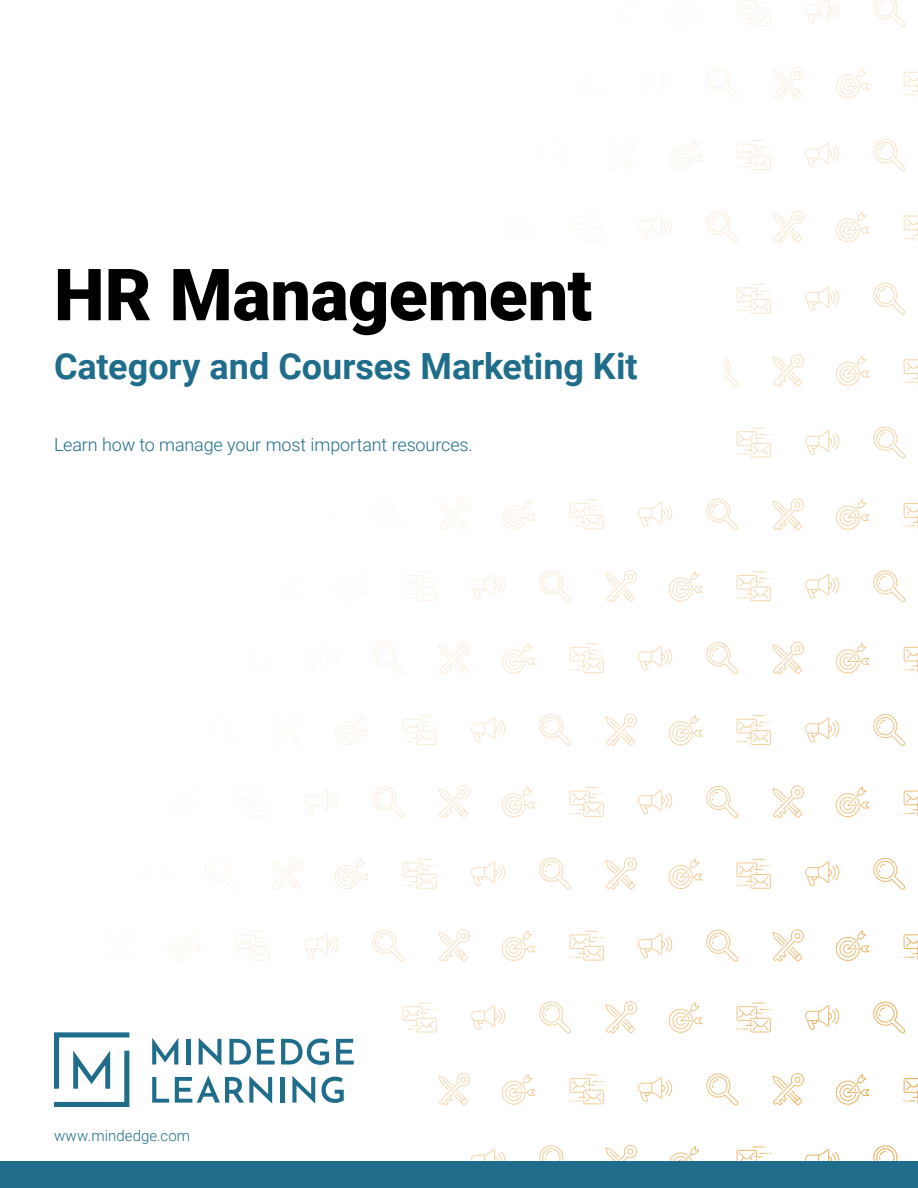
<style>
.page{position:relative;width:918px;height:1188px;background:#fff}
.page>*{position:absolute;margin:0;border:0;box-sizing:border-box;transform-origin:0 0}
.t1{font:900 72px "Roboto";letter-spacing:-.005em;color:#000}
.t2{font:700 36px "Roboto";color:#1f6d8b}
.t3{font:300 18px "Roboto";letter-spacing:-.01em;color:#1f6d8b}
.t4{font:300 15px "Roboto";letter-spacing:.005em;color:#1f6d8b}
</style>
<div class="page">
<svg style="left:673px;top:0;width:232px;height:27px"></svg>
<svg style="left:639px;top:67px;width:165px;height:32px"></svg>
<svg style="left:836px;top:68px;width:82px;height:31px"></svg>
<svg style="left:606px;top:139px;width:31px;height:32px"></svg>
<svg style="left:669px;top:139px;width:236px;height:32px"></svg>
<svg style="left:570px;top:210px;width:234px;height:33px"></svg>
<svg style="left:836px;top:211px;width:82px;height:32px"></svg>
<svg style="left:736px;top:282px;width:170px;height:33px"></svg>
<svg style="left:724px;top:354px;width:80px;height:33px"></svg>
<svg style="left:836px;top:355px;width:82px;height:31px"></svg>
<svg style="left:736px;top:426px;width:170px;height:33px"></svg>
<svg style="left:387px;top:498px;width:83px;height:32px"></svg>
<svg style="left:502px;top:498px;width:302px;height:33px"></svg>
<svg style="left:836px;top:499px;width:82px;height:31px"></svg>
<svg style="left:339px;top:570px;width:298px;height:33px"></svg>
<svg style="left:669px;top:570px;width:237px;height:33px"></svg>
<svg style="left:304px;top:642px;width:166px;height:32px"></svg>
<svg style="left:502px;top:642px;width:302px;height:33px"></svg>
<svg style="left:836px;top:643px;width:82px;height:31px"></svg>
<svg style="left:272px;top:714px;width:31px;height:32px"></svg>
<svg style="left:335px;top:713px;width:302px;height:33px"></svg>
<svg style="left:669px;top:714px;width:237px;height:32px"></svg>
<svg style="left:236px;top:785px;width:234px;height:33px"></svg>
<svg style="left:502px;top:785px;width:302px;height:33px"></svg>
<svg style="left:836px;top:786px;width:82px;height:32px"></svg>
<svg style="left:205px;top:857px;width:98px;height:33px"></svg>
<svg style="left:335px;top:857px;width:302px;height:33px"></svg>
<svg style="left:669px;top:857px;width:237px;height:33px"></svg>
<svg style="left:168px;top:929px;width:302px;height:33px"></svg>
<svg style="left:502px;top:929px;width:302px;height:33px"></svg>
<svg style="left:836px;top:930px;width:82px;height:31px"></svg>
<svg style="left:471px;top:1145px;width:166px;height:16px"></svg>
<svg style="left:669px;top:1145px;width:229px;height:16px"></svg>
<div style="left:0;top:1161px;width:918px;height:27px;background:#1f6d8b"></div>
<svg style="left:54px;top:1001px;width:864px;height:106px"></svg>
<h1 class="t1" style="left:54px;top:269px;width:540px">HR Management</h1>
<h2 class="t2" style="left:54px;top:350px;width:585px">Category and Courses Marketing Kit</h2>
<p class="t3" style="left:54px;top:437px;width:420px">Learn how to manage your most important resources.</p>
<p class="t4" style="left:54px;top:1129px;width:138px">www.mindedge.com</p>
</div>
